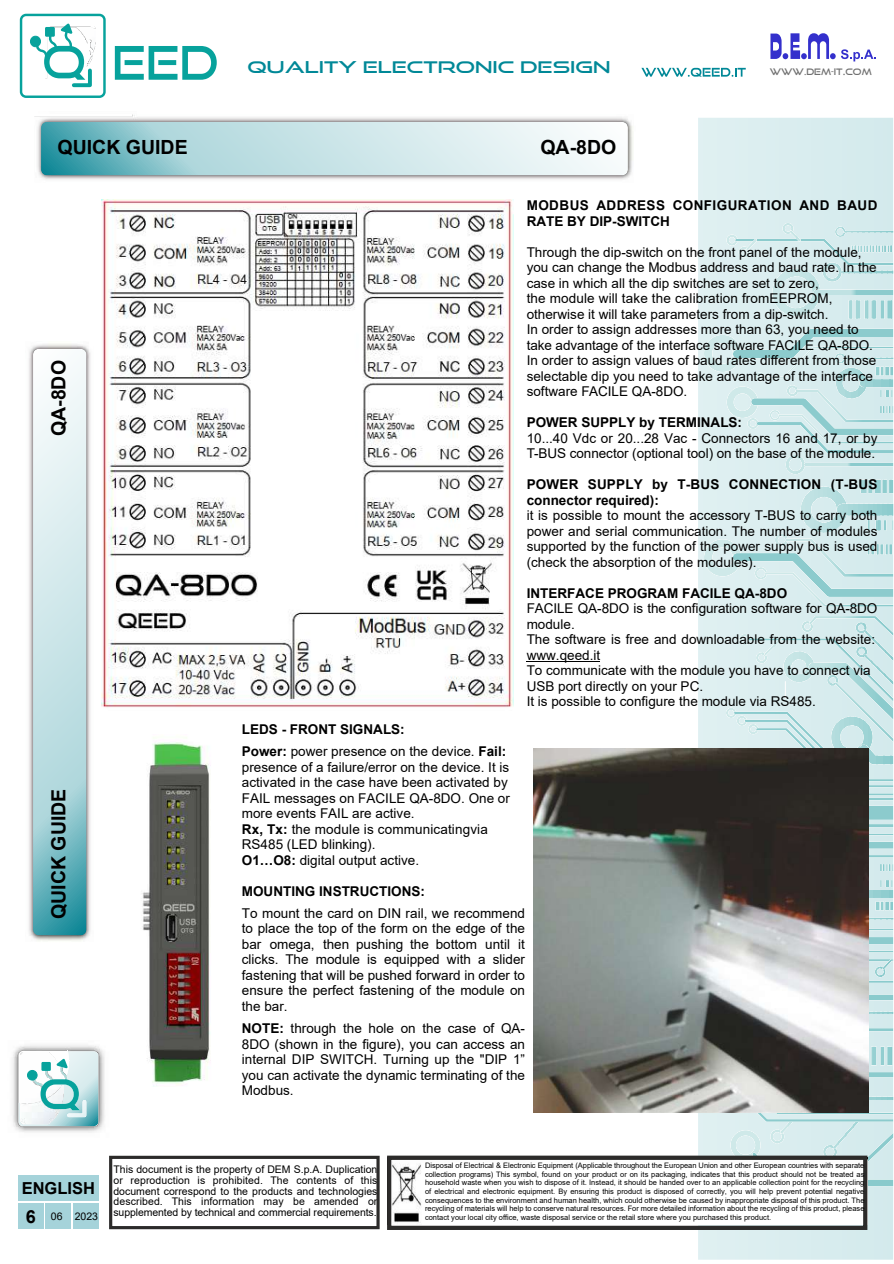
<style>
.page{position:relative;width:894px;height:1264px;background:#fff}
.page>*{position:absolute;margin:0;border:0;box-sizing:border-box;transform-origin:0 0}
.t1{font:700 19.5px "Arial";color:#000}
.t2{font:700 16.5px "Arial";color:#000}
.t3{font:16.2px "Good Times Rg";color:#008897;scale:1.22 1}
.t4{font:13.5px/15.5px "Arial";color:#000}
.t5{font:700 13.5px/15.5px "Arial";color:#000}
.t6{font:700 13.5px/15.5px "Arial";letter-spacing:.03em;color:#000}
.t7{font:10.5px/10.8px "Arial";letter-spacing:-.01em;color:#000;text-align:justify}
.t8{font:9px "Good Times Rg";color:#707070}
.t9{font:7.5px/8.6px "Arial";color:#000;text-align:justify}
.s1{font-size:10.5px}
.s2{font-weight:400}
.s3{font-weight:700}
.s4{font-weight:700;font-size:18px}
</style>
<div class="page">
<div style="left:697px;top:117px;width:196px;height:1142px;background:#dbeef0"></div>
<div style="left:18px;top:1202px;width:25px;height:25px;background:#a5d3da"></div>
<div style="left:45px;top:1202px;width:26px;height:25px;background:#a5d3da"></div>
<div style="left:73px;top:1202px;width:25px;height:25px;background:#a5d3da"></div>
<img style="left:34px;top:114px;width:599px;height:66px">
<svg style="left:41px;top:122px;width:586px;height:53px;background:#bbdde1"></svg>
<img style="left:29px;top:343px;width:62px;height:598px">
<svg style="left:33px;top:349px;width:53px;height:586px;background:#bcdde1"></svg>
<img style="left:12px;top:1045px;width:93px;height:88px">
<svg style="left:18px;top:1050px;width:68px;height:75px"></svg>
<div style="left:41px;top:1061px;width:10px;height:9px;background:#07a29c"></div>
<svg style="left:774px;top:533px;width:7px;height:5px"></svg>
<svg style="left:781px;top:533px;width:6px;height:5px"></svg>
<svg style="left:703px;top:538px;width:190px;height:68px;background:#cfe8ea"></svg>
<svg style="left:800px;top:486px;width:5px;height:47px"></svg>
<svg style="left:805px;top:486px;width:4px;height:47px"></svg>
<svg style="left:809px;top:486px;width:4px;height:47px"></svg>
<svg style="left:813px;top:486px;width:5px;height:47px"></svg>
<svg style="left:818px;top:486px;width:4px;height:47px"></svg>
<svg style="left:822px;top:486px;width:4px;height:47px"></svg>
<svg style="left:826px;top:486px;width:5px;height:47px"></svg>
<svg style="left:831px;top:486px;width:4px;height:47px"></svg>
<svg style="left:835px;top:486px;width:5px;height:47px"></svg>
<svg style="left:840px;top:486px;width:4px;height:47px"></svg>
<hr style="left:844px;top:486px;width:2px;height:47px;background:#acd9da">
<svg style="left:836px;top:503px;width:6px;height:12px"></svg>
<div style="left:860px;top:479px;width:7px;height:14px;background:#a0d4d6"></div>
<svg style="left:866px;top:479px;width:7px;height:14px"></svg>
<svg style="left:873px;top:479px;width:8px;height:14px"></svg>
<svg style="left:881px;top:479px;width:8px;height:14px"></svg>
<svg style="left:889px;top:479px;width:4px;height:14px"></svg>
<svg style="left:868px;top:520px;width:9px;height:10px"></svg>
<svg style="left:877px;top:520px;width:10px;height:10px"></svg>
<div style="left:887px;top:520px;width:6px;height:10px;background:#d3eaec"></div>
<svg style="left:867px;top:544px;width:9px;height:10px"></svg>
<svg style="left:876px;top:544px;width:11px;height:10px"></svg>
<svg style="left:887px;top:544px;width:4px;height:10px"></svg>
<svg style="left:867px;top:1179px;width:26px;height:7px"></svg>
<svg style="left:716px;top:1071px;width:177px;height:96px;background:#cee4e6"></svg>
<svg style="left:703px;top:328px;width:190px;height:146px;background:#cee8ea"></svg>
<svg style="left:822px;top:274px;width:4px;height:8px"></svg>
<svg style="left:826px;top:274px;width:10px;height:8px"></svg>
<svg style="left:836px;top:274px;width:5px;height:8px"></svg>
<svg style="left:772px;top:274px;width:3px;height:42px"></svg>
<svg style="left:775px;top:274px;width:4px;height:42px"></svg>
<svg style="left:779px;top:274px;width:4px;height:42px"></svg>
<svg style="left:783px;top:274px;width:4px;height:42px"></svg>
<svg style="left:787px;top:274px;width:5px;height:42px"></svg>
<svg style="left:792px;top:274px;width:4px;height:42px"></svg>
<svg style="left:796px;top:274px;width:4px;height:42px"></svg>
<svg style="left:800px;top:274px;width:4px;height:42px"></svg>
<svg style="left:804px;top:274px;width:4px;height:42px"></svg>
<svg style="left:808px;top:274px;width:5px;height:42px"></svg>
<svg style="left:813px;top:274px;width:4px;height:15px"></svg>
<hr style="left:817px;top:268px;width:2px;height:48px;background:#bce1e1">
<svg style="left:813px;top:289px;width:80px;height:30px;background:#c4e3e5"></svg>
<svg style="left:726px;top:223px;width:167px;height:51px;background:#d3eaec"></svg>
<svg style="left:725px;top:616px;width:168px;height:448px;background:#cce5e7"></svg>
<div style="left:18px;top:1175px;width:80px;height:25px;background:#a5d3da"></div>
<img style="left:142px;top:737px;width:69px;height:348px">
<img style="left:533px;top:748px;width:334px;height:363px">
<hr style="left:526px;top:661px;width:74px;height:1px;background:#000">
<div style="left:109px;top:1155px;width:270px;height:73px;border:3px solid #2c2b2a"></div>
<img style="left:392px;top:1160px;width:470px;height:64px">
<div style="left:387px;top:1155px;width:480px;height:74px;border:4px solid #2c2b2a"></div>
<img style="left:101px;top:199px;width:412px;height:509px">
<svg style="left:770px;top:33px;width:105px;height:28px"></svg>
<div style="left:20px;top:14px;width:86px;height:84px;border:2px solid #07a29c;border-radius:5px"></div>
<div style="left:30px;top:36px;width:10px;height:11px;background:#07a29c;border-radius:50%"></div>
<div style="left:30px;top:36px;width:11px;height:11px;border:1px solid #07a29c;border-radius:50%"></div>
<svg style="left:34px;top:23px;width:60px;height:65px"></svg>
<div style="left:45px;top:27px;width:10px;height:10px;background:#07a29c"></div>
<svg style="left:115px;top:46px;width:102px;height:34px"></svg>
<svg style="left:641px;top:68px;width:104px;height:9px"></svg>
<p class="t3" style="left:247px;top:60px;width:299px">QUALITY ELECTRONIC DESIGN</p>
<p class="t8" style="left:769px;top:68px;width:103px">WWW.DEM-IT<span class="s1">.</span>COM</p>
<h1 class="t1" style="left:58px;top:140px;width:132px">QUICK GUIDE</h1>
<h1 class="t1" style="left:540px;top:140px;width:77px">QA-8DO</h1>
<h1 class="t1" style="left:51px;top:436px;width:77px;rotate:-90deg">QA-8DO</h1>
<h1 class="t1" style="left:51px;top:918px;width:132px;rotate:-90deg">QUICK GUIDE</h1>
<p class="t6" style="left:526px;top:199px;width:352px">MODBUS ADDRESS CONFIGURATION AND BAUD<br>RATE BY DIP-SWITCH</p>
<p class="t4" style="left:526px;top:245px;width:351px">Through the dip-switch on the front panel of the module, you can change the Modbus address and baud rate. In the case in which all the dip switches are set to zero,<br>the module will take the calibration fromEEPROM, otherwise it will take parameters from a dip-switch.<br>In order to assign addresses more than 63, you need to take advantage of the interface software FACILE QA-8DO.<br>In order to assign values of baud rates different from those selectable dip you need to take advantage of the interface software FACILE QA-8DO.</p>
<p class="t5" style="left:526px;top:416px;width:217px">POWER SUPPLY by TERMINALS:</p>
<p class="t4" style="left:526px;top:431px;width:352px">10...40 Vdc or 20...28 Vac - Connectors 16 and 17, or by<br>T-BUS connector (optional tool) on the base of the module.</p>
<p class="t5" style="left:526px;top:478px;width:352px">POWER SUPPLY by T-BUS CONNECTION (T-BUS connector required):</p>
<p class="t4" style="left:526px;top:509px;width:352px;text-align:justify">it is possible to mount the accessory T-BUS to carry both power and serial communication. The number of modules supported by the function of the power supply bus is used (check the absorption of the modules).</p>
<p class="t5" style="left:526px;top:586px;width:262px">INTERFACE PROGRAM FACILE QA-8DO</p>
<p class="t4" style="left:526px;top:602px;width:352px">FACILE QA-8DO is the configuration software for QA-8DO module.<br>The software is free and downloadable from the website: www.qeed.it<br>To communicate with the module you have to connect via USB port directly on your PC.<br>It is possible to configure the module via RS485.</p>
<p class="t5" style="left:242px;top:719px;width:266px;line-height:22.4px">LEDS - FRONT SIGNALS:<br>Power: <span class="s2">power presence on the device.</span> Fail:</p>
<p class="t4" style="left:242px;top:760px;width:269px">presence of a failure/error on the device. It is activated in the case have been activated by FAIL messages on FACILE QA-8DO. One or more events FAIL are active.<br><span class="s3">Rx, Tx:</span> the module is communicatingvia RS485 (LED blinking).<br><span class="s3">O1…O8:</span> digital output active.</p>
<p class="t5" style="left:242px;top:884px;width:184px">MOUNTING INSTRUCTIONS:</p>
<p class="t4" style="left:242px;top:906px;width:284px;text-align:justify">To mount the card on DIN rail, we recommend to place the top of the form on the edge of the bar omega, then pushing the bottom until it clicks. The module is equipped with a slider fastening that will be pushed forward in order to ensure the perfect fastening of the module on the bar.</p>
<p class="t4" style="left:242px;top:1021px;width:284px;text-align:justify"><span class="s3">NOTE:</span> through the hole on the case of QA-8DO (shown in the figure), you can access an internal DIP SWITCH. Turning up the "DIP 1” you can activate the dynamic terminating of the Modbus.</p>
<p class="t2" style="left:22px;top:1181px;width:75px">ENGLISH</p>
<p class="t7" style="left:26px;top:1211px;width:74px"><span class="s4">6</span> 06 2023</p>
<p class="t7" style="left:113px;top:1164px;width:265px">This document is the property of DEM S.p.A. Duplication or reproduction is prohibited. The contents of this document correspond to the products and technologies described. This information may be amended or supplemented by technical and commercial requirements.</p>
<p class="t9" style="left:425px;top:1161px;width:441px">Disposal of Electrical &amp; Electronic Equipment (Applicable throughout the European Union and other European countries with separate collection programs) This symbol, found on your product or on its packaging, indicates that this product should not be treated as household waste when you wish to dispose of it. Instead, it should be handed over to an applicable collection point for the recycling of electrical and electronic equipment. By ensuring this product is disposed of correctly, you will help prevent potential negative consequences to the environment and human health, which could otherwise be caused by inappropriate disposal of this product. The recycling of materials will help to conserve natural resources. For more detailed information about the recycling of this product, please contact your local city office, waste disposal service or the retail store where you purchased this product.</p>
</div>
